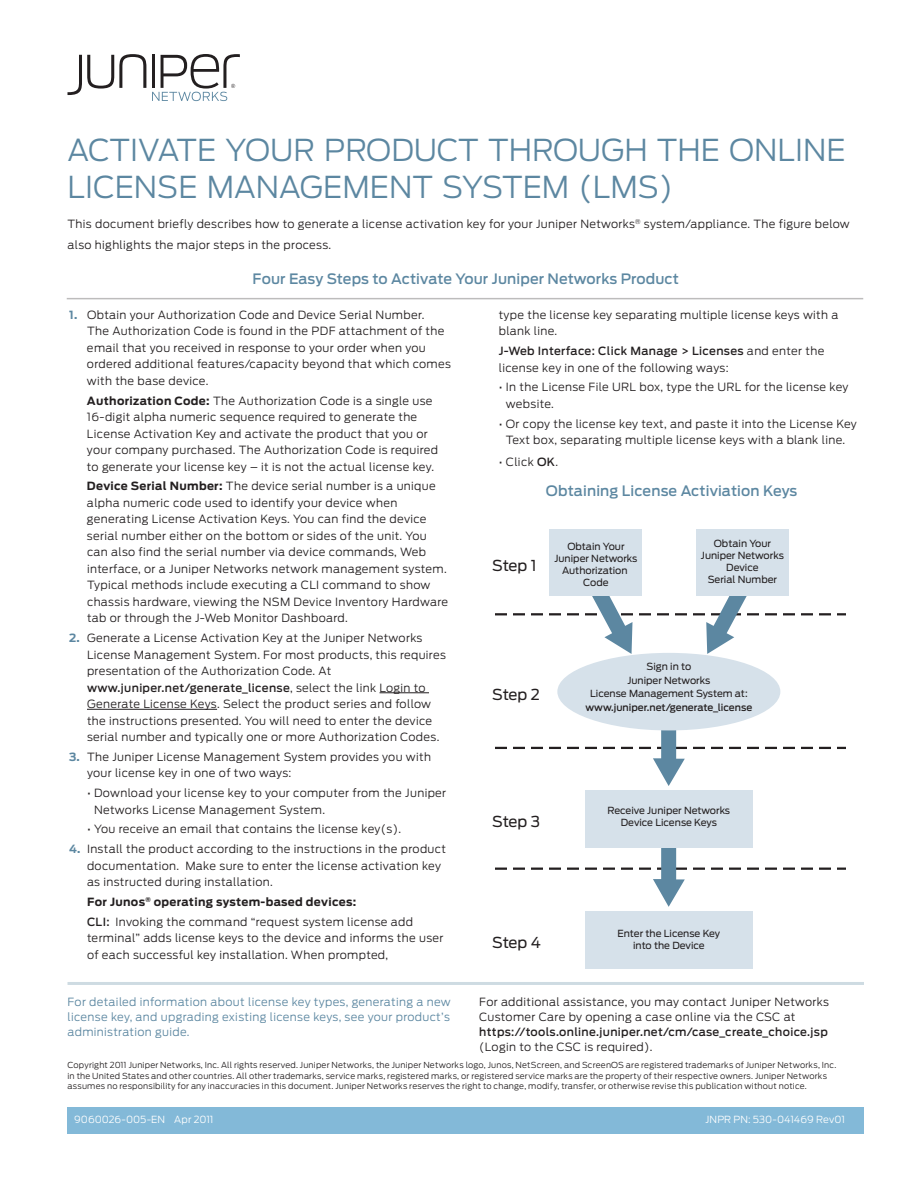
<style>
.page{position:relative;width:918px;height:1188px;background:#fff}
.page>*{position:absolute;margin:0;border:0;box-sizing:border-box;transform-origin:0 0}
.t1{font:300 30px "Antenna";color:#5c87a1}
.t2{font:15px "Antenna";letter-spacing:-.02em;color:#231f20}
.t3{font:500 14.25px "Antenna";letter-spacing:.01em;color:#5c87a1}
.t4{font:300 11.25px/16.5px "Antenna";letter-spacing:.03em;color:#231f20}
.t5{font:300 11.25px/15px "Antenna";letter-spacing:.03em;color:#5c87a1;text-align:justify}
.t6{font:500 11.25px "Antenna";letter-spacing:.03em;color:#231f20}
.t7{font:9.75px/12px "Antenna";color:#231f20;text-align:center}
.t8{font:300 9.75px "Antenna";color:#fff}
.t9{font:500 9.75px "Antenna";color:#231f20}
.t10{font:300 8.25px/10.5px "Antenna";letter-spacing:.025em;color:#231f20}
.s1{font-weight:700;color:#5c87a1}
.s2{font-weight:700}
.s3{font-weight:500}
</style>
<div class="page">
<div style="left:68px;top:1107px;width:796px;height:27px;background:#83b9d8"></div>
<svg style="left:68px;top:54px;width:78px;height:41px"></svg>
<svg style="left:152px;top:54px;width:88px;height:47px"></svg>
<hr style="left:380px;top:693px;width:49px;height:1px;background:#231f20">
<hr style="left:87px;top:709px;width:130px;height:1px;background:#231f20">
<hr style="left:68px;top:982px;width:796px;height:3px;background:#5c87a1">
<hr style="left:67px;top:298px;width:796px;height:1px;background:#231f20">
<svg style="left:495px;top:848px;width:351px;height:59px"></svg>
<svg style="left:495px;top:582px;width:351px;height:72px"></svg>
<div style="left:696px;top:529px;width:93px;height:67px;background:#d6e1ea"></div>
<div style="left:550px;top:529px;width:92px;height:67px;background:#d6e1ea"></div>
<svg style="left:495px;top:708px;width:351px;height:78px"></svg>
<div style="left:585px;top:790px;width:168px;height:58px;background:#d6e1ea"></div>
<div style="left:557px;top:653px;width:223px;height:77px;background:#d6e1ea;border-radius:50%"></div>
<div style="left:585px;top:911px;width:168px;height:58px;background:#d6e1ea"></div>
<h1 class="t1" style="left:68px;top:132px;width:196px">Acti vat e Your</h1>
<h1 class="t1" style="left:324px;top:132px;width:43px">Productthroughth</h1>
<h1 class="t1" style="left:701px;top:132px;width:38px">e onlin</h1>
<h1 class="t1" style="left:827px;top:132px;width:21px">e</h1>
<h1 class="t1" style="left:67px;top:170px;width:190px">License Manag</h1>
<h1 class="t1" style="left:323px;top:170px;width:81px">ement</h1>
<h1 class="t1" style="left:442px;top:170px;width:41px">Syst</h1>
<h1 class="t1" style="left:523px;top:170px;width:152px">em (LMS)</h1>
<p class="t4" style="left:67px;top:213px;width:784px;line-height:21px">This document briefly describes how to generate a license activation key for your Juniper Networks<sup>®</sup> system/appliance. The figure below also highlights the major steps in the process.</p>
<p class="t3" style="left:253px;top:270px;width:428px">Four Easy Steps to Activate Your Juniper Networks Product</p>
<p class="t4" style="left:87px;top:307px;width:365px;text-indent:-18px"><span class="s1">1.</span> Obtain your Authorization Code and Device Serial Number.<br>The Authorization Code is found in the PDF attachment of the email that you received in response to your order when you ordered additional features/capacity beyond that which comes with the base device.</p>
<p class="t4" style="left:87px;top:392px;width:353px"><span class="s2">Authorization Code:</span> The Authorization Code is a single use 16-digit alpha numeric sequence required to generate the License Activation Key and activate the product that you or your company purchased. The Authorization Code is required to generate your license key – it is not the actual license key.</p>
<p class="t4" style="left:87px;top:478px;width:363px"><span class="s2">Device Serial Number:</span> The device serial number is a unique alpha numeric code used to identify your device when generating License Activation Keys. You can find the device serial number either on the bottom or sides of the unit. You can also find the serial number via device commands, Web interface, or a Juniper Networks network management system.<br>Typical methods include executing a CLI command to show chassis hardware, viewing the NSM Device Inventory Hardware tab or through the J-Web Monitor Dashboard.</p>
<p class="t4" style="left:87px;top:630px;width:360px;text-indent:-18px"><span class="s1">2.</span> Generate a License Activation Key at the Juniper Networks License Management System. For most products, this requires presentation of the Authorization Code. At <span class="s3">www.juniper.net/generate_license</span>, select the link Login to Generate License Keys. Select the product series and follow the instructions presented. You will need to enter the device serial number and typically one or more Authorization Codes.</p>
<p class="t4" style="left:87px;top:749px;width:346px;text-indent:-18px"><span class="s1">3.</span> The Juniper License Management System provides you with your license key in one of two ways:</p>
<p class="t4" style="left:94px;top:785px;width:354px;text-indent:-7px">• Download your license key to your computer from the Juniper<br>Networks License Management System.</p>
<p class="t4" style="left:87px;top:821px;width:316px">• You receive an email that contains the license key(s).</p>
<p class="t4" style="left:87px;top:841px;width:360px;text-indent:-18px"><span class="s1">4.</span> Install the product according to the instructions in the product documentation. Make sure to enter the license activation key as instructed during installation.</p>
<p class="t4" style="left:87px;top:892px;width:328px;line-height:19.8px"><span class="s2">For Junos</span><sup>®</sup> <span class="s2">operating system-based devices:<br></span><span class="s3">CLI:</span> Invoking the command “request system license add</p>
<p class="t4" style="left:87px;top:930px;width:358px">terminal” adds license keys to the device and informs the user of each successful key installation. When prompted,</p>
<p class="t4" style="left:499px;top:307px;width:341px">type the license key separating multiple license keys with a blank line.</p>
<p class="t4" style="left:499px;top:343px;width:327px"><span class="s3">J-Web Interface: Click Manage &gt; Licenses</span> and enter the license key in one of the following ways:</p>
<p class="t4" style="left:506px;top:379px;width:344px;text-indent:-7px">• In the License File URL box, type the URL for the license key website.</p>
<p class="t4" style="left:499px;top:415px;width:360px;text-align:center">• Or copy the license key text, and paste it into the License Key<br>Text box, separating multiple license keys with a blank line.</p>
<p class="t4" style="left:499px;top:454px;width:61px">• Click <span class="s3">OK</span>.</p>
<p class="t3" style="left:546px;top:482px;width:253px">Obtaining License Activiation Keys</p>
<h2 class="t2" style="left:492px;top:557px;width:46px">Step 1</h2>
<p class="t7" style="left:555px;top:540px;width:84px">Obtain Your<br>Juniper Networks<br>Authorization<br>Code</p>
<p class="t7" style="left:701px;top:538px;width:84px">Obtain Your<br>Juniper Networks<br>Device<br>Serial Number</p>
<h2 class="t2" style="left:492px;top:685px;width:49px">Step 2</h2>
<p class="t7" style="left:590px;top:660px;width:159px;line-height:13.5px">Sign in to<br>Juniper Networks<br>License Management System at:</p>
<p class="t9" style="left:586px;top:701px;width:168px">www.juniper.net/generate_license</p>
<h2 class="t2" style="left:492px;top:813px;width:49px">Step 3</h2>
<p class="t7" style="left:608px;top:805px;width:124px">Receive Juniper Networks<br>Device License Keys</p>
<p class="t7" style="left:617px;top:928px;width:104px">Enter the License Key</p>
<h2 class="t2" style="left:492px;top:934px;width:50px">Step 4</h2>
<p class="t7" style="left:633px;top:940px;width:73px">into the Device</p>
<p class="t5" style="left:67px;top:995px;width:385px">For detailed information about license key types, generating a new license key, and upgrading existing license keys, see your product’s administration guide.</p>
<p class="t4" style="left:479px;top:995px;width:351px;line-height:15px">For additional assistance, you may contact Juniper Networks<br>Customer Care by opening a case online via the CSC at</p>
<p class="t6" style="left:479px;top:1026px;width:350px">https://tools.online.juniper.net/cm/case_create_choice.jsp</p>
<p class="t4" style="left:479px;top:1039px;width:175px">(Login to the CSC is required).</p>
<p class="t10" style="left:68px;top:1060px;width:770px">Copyright 2011 Juniper Networks, Inc. All rights reserved. Juniper Networks, the Juniper Networks logo, Junos, NetScreen, and ScreenOS are registered trademarks of Juniper Networks, Inc. in the United States and other countries. All other trademarks, service marks, registered marks, or registered service marks are the property of their respective owners. Juniper Networks assumes no responsibility for any inaccuracies in this document. Juniper Networks reserves the right to change, modify, transfer, or otherwise revise this publication without notice.</p>
<p class="t8" style="left:74px;top:1113px;width:141px">9060026-005-EN Apr 2011</p>
<p class="t8" style="left:706px;top:1113px;width:141px">JNPR PN: 530-041469 Rev01</p>
</div>
